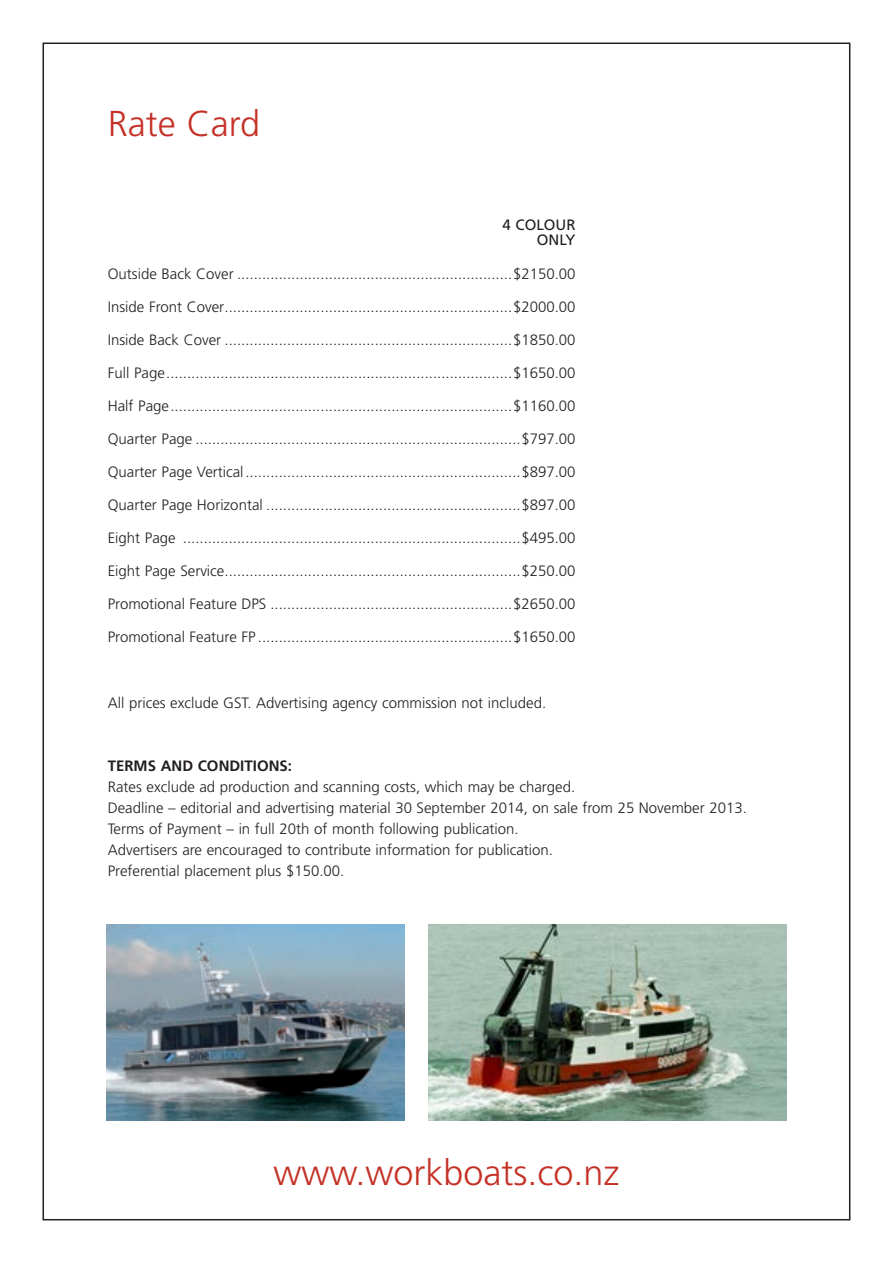
<style>
.page{position:relative;width:893px;height:1263px;background:#fff}
.page>*{position:absolute;margin:0;border:0;box-sizing:border-box;transform-origin:0 0}
.t1{font:300 36px "Frutiger";color:#c53126}
.t2{font:300 15px/21px "Frutiger";color:#231f20}
.t3{font:700 15px "Frutiger";color:#231f20}
.t4{font:15px/15px "Frutiger";color:#231f20;text-align:right}
</style>
<div class="page">
<img style="left:106px;top:924px;width:299px;height:197px">
<img style="left:428px;top:924px;width:359px;height:197px">
<h1 class="t1" style="left:108px;top:103px;width:154px">Rate C ard</h1>
<p class="t4" style="left:503px;top:217px;width:74px">4 COLOUR<br>ONLY</p>
<p class="t2" style="left:108px;top:264px;width:469px">Outside Back Cover ..................................................................$2150.00</p>
<p class="t2" style="left:108px;top:297px;width:469px">Inside Front Cover.....................................................................$2000.00</p>
<p class="t2" style="left:108px;top:330px;width:469px">Inside Back Cover .....................................................................$1850.00</p>
<p class="t2" style="left:108px;top:363px;width:469px">Full Page...................................................................................$1650.00</p>
<p class="t2" style="left:108px;top:396px;width:469px">Half Page..................................................................................$1160.00</p>
<p class="t2" style="left:108px;top:429px;width:469px">Quarter Page ..............................................................................$797.00</p>
<p class="t2" style="left:108px;top:462px;width:469px">Quarter Page Vertical..................................................................$897.00</p>
<p class="t2" style="left:108px;top:495px;width:469px">Quarter Page Horizontal .............................................................$897.00</p>
<p class="t2" style="left:108px;top:528px;width:469px">Eight Page .................................................................................$495.00</p>
<p class="t2" style="left:108px;top:561px;width:469px">Eight Page Service.......................................................................$250.00</p>
<p class="t2" style="left:108px;top:594px;width:469px">Promotional Feature DPS ..........................................................$2650.00</p>
<p class="t2" style="left:108px;top:627px;width:469px">Promotional Feature FP .............................................................$1650.00</p>
<p class="t2" style="left:108px;top:693px;width:440px">All prices exclude GST. Advertising agency commission not included.</p>
<p class="t3" style="left:108px;top:757px;width:186px">TERMS AND CONDITIONS:</p>
<p class="t2" style="left:108px;top:777px;width:641px">Rates exclude ad production and scanning costs, which may be charged.<br>Deadline – editorial and advertising material 30 September 2014, on sale from 25 November 2013.<br>Terms of Payment – in full 20th of month following publication.<br>Advertisers are encouraged to contribute information for publication.<br>Preferential placement plus $150.00.</p>
<h1 class="t1" style="left:273px;top:1152px;width:348px">www.workboats.co.nz</h1>
</div>
